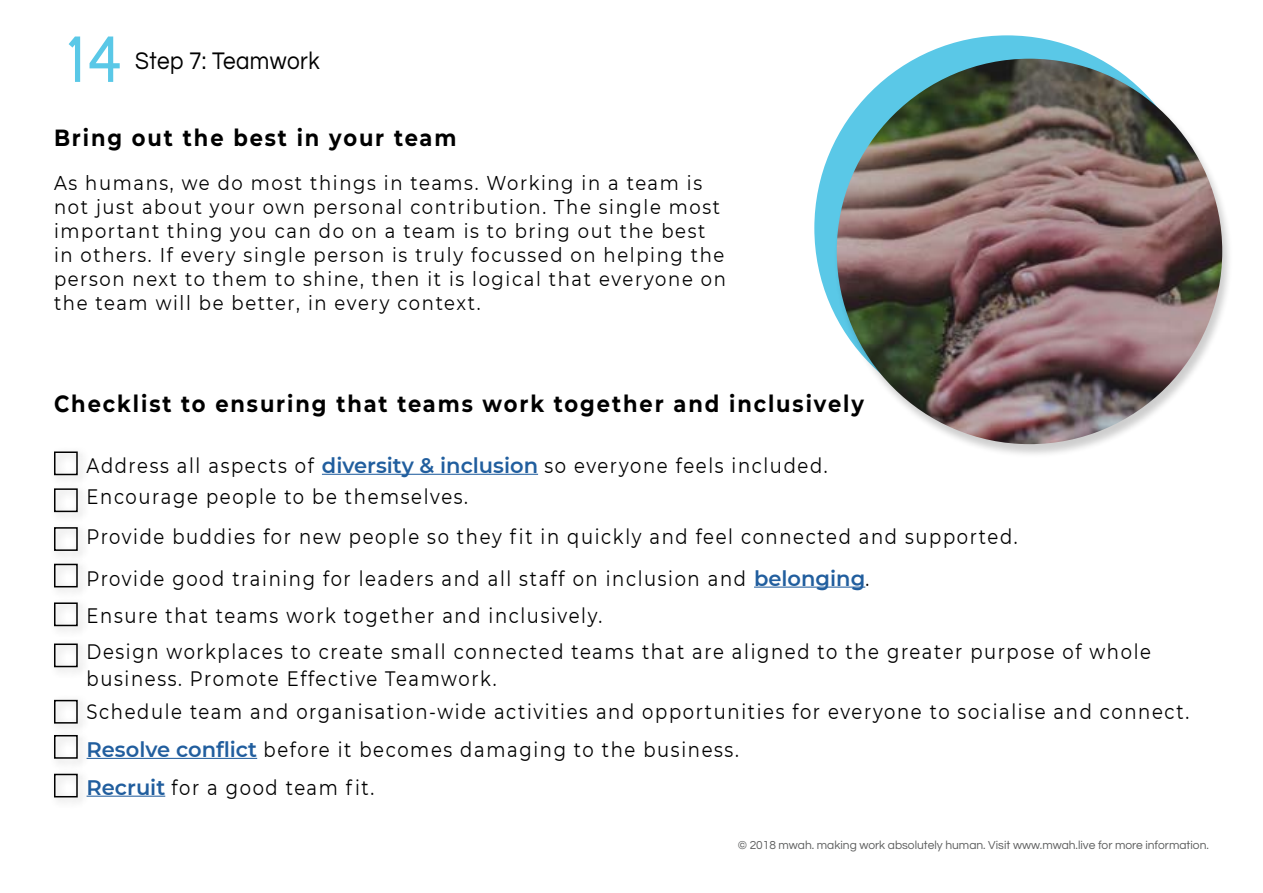
<style>
.page{position:relative;width:1263px;height:893px;background:#fff}
.page>*{position:absolute;margin:0;border:0;box-sizing:border-box;transform-origin:0 0}
.t1{font:69px "Morningtype";color:#5ac8e7}
.t2{font:24.9px "Questrial";letter-spacing:.02em;color:#000;scale:.9 1}
.t3{font:700 23.25px "Montserrat";letter-spacing:.09em;color:#000;scale:.9 1}
.t4{font:20.85px/31.7px "Montserrat";letter-spacing:.09em;color:#000;scale:.86 1}
.t5{font:19.95px/24px "Montserrat";letter-spacing:.09em;color:#000;scale:.9 1}
.t6{font:12px "Questrial";color:#5e5f5f}
.s1{font-weight:600;font-size:21px;color:#215e9e}
</style>
<div class="page">
<div style="left:814px;top:35px;width:386px;height:386px;background:#5ac8e7;border-radius:50%"></div>
<div style="left:833px;top:58px;width:399px;height:399px;background:#000;opacity:.2"></div>
<img style="left:837px;top:59px;width:385px;height:385px;border-radius:193px">
<div style="left:49px;top:447px;width:41px;height:40px;background:#f9f9f9"></div>
<div style="left:54px;top:451px;width:24px;height:24px;border:2px solid #000"></div>
<hr style="left:322px;top:474px;width:216px;height:1px;background:#215e9e">
<div style="left:49px;top:483px;width:41px;height:41px;background:#fafafa"></div>
<div style="left:54px;top:488px;width:24px;height:24px;border:2px solid #000"></div>
<div style="left:49px;top:522px;width:41px;height:41px;background:#f9f9f9"></div>
<div style="left:54px;top:527px;width:24px;height:24px;border:2px solid #000"></div>
<hr style="left:754px;top:587px;width:111px;height:1px;background:#215e9e">
<div style="left:49px;top:559px;width:41px;height:40px;background:#f9f9f9"></div>
<div style="left:54px;top:564px;width:24px;height:23px;border:2px solid #000"></div>
<div style="left:49px;top:597px;width:41px;height:41px;background:#fafafa"></div>
<div style="left:54px;top:602px;width:24px;height:24px;border:2px solid #000"></div>
<div style="left:49px;top:639px;width:41px;height:40px;background:#fafafa"></div>
<div style="left:54px;top:643px;width:24px;height:24px;border:2px solid #000"></div>
<div style="left:49px;top:695px;width:41px;height:40px;background:#f9f9f9"></div>
<div style="left:54px;top:700px;width:24px;height:24px;border:2px solid #000"></div>
<hr style="left:87px;top:758px;width:170px;height:1px;background:#215e9e">
<hr style="left:87px;top:796px;width:78px;height:1px;background:#215e9e">
<div style="left:49px;top:730px;width:41px;height:40px;background:#f9f9f9"></div>
<div style="left:54px;top:735px;width:24px;height:24px;border:2px solid #000"></div>
<div style="left:49px;top:769px;width:41px;height:40px;background:#fafafa"></div>
<div style="left:54px;top:774px;width:24px;height:23px;border:2px solid #000"></div>
<h1 class="t1" style="left:69px;top:19px;width:54px">14</h1>
<p class="t2" style="left:135px;top:49px;width:207px">Step 7: Teamwork</p>
<p class="t3" style="left:54px;top:121px;width:449px">Bring out the best in your team</p>
<p class="t5" style="left:54px;top:171px;width:748px">As humans, we do most things in teams. Working in a team is not just about your own personal contribution. The single most important thing you can do on a team is to bring out the best in others. If every single person is truly focussed on helping the person next to them to shine, then it is logical that everyone on the team will be better, in every context.</p>
<p class="t3" style="left:54px;top:387px;width:901px">Checklist to ensuring that teams work together and inclusively</p>
<p class="t4" style="left:87px;top:449px;width:863px">Address all aspects of <span class="s1">diversity &amp; inclusion</span> so everyone feels included.<br>Encourage people to be themselves.</p>
<p class="t4" style="left:87px;top:514px;width:1084px;line-height:42px">Provide buddies for new people so they fit in quickly and feel connected and supported.<br>Provide good training for leaders and all staff on inclusion and <span class="s1">belonging</span>.</p>
<p class="t4" style="left:87px;top:597px;width:1239px;line-height:36px">Ensure that teams work together and inclusively.<br>Design workplaces to create small connected teams that are aligned to the greater purpose of whole</p>
<p class="t4" style="left:87px;top:662px;width:1284px;line-height:32.8px">business. Promote Effective Teamwork.<br>Schedule team and organisation-wide activities and opportunities for everyone to socialise and connect.</p>
<p class="t4" style="left:87px;top:730px;width:760px;line-height:37.8px"><span class="s1">Resolve conflict</span> before it becomes damaging to the business.<br><span class="s1">Recruit</span> for a good team fit.</p>
<p class="t6" style="left:738px;top:839px;width:473px">© 2018 mwah. making work absolutely human. Visit www.mwah.live for more information.</p>
</div>
